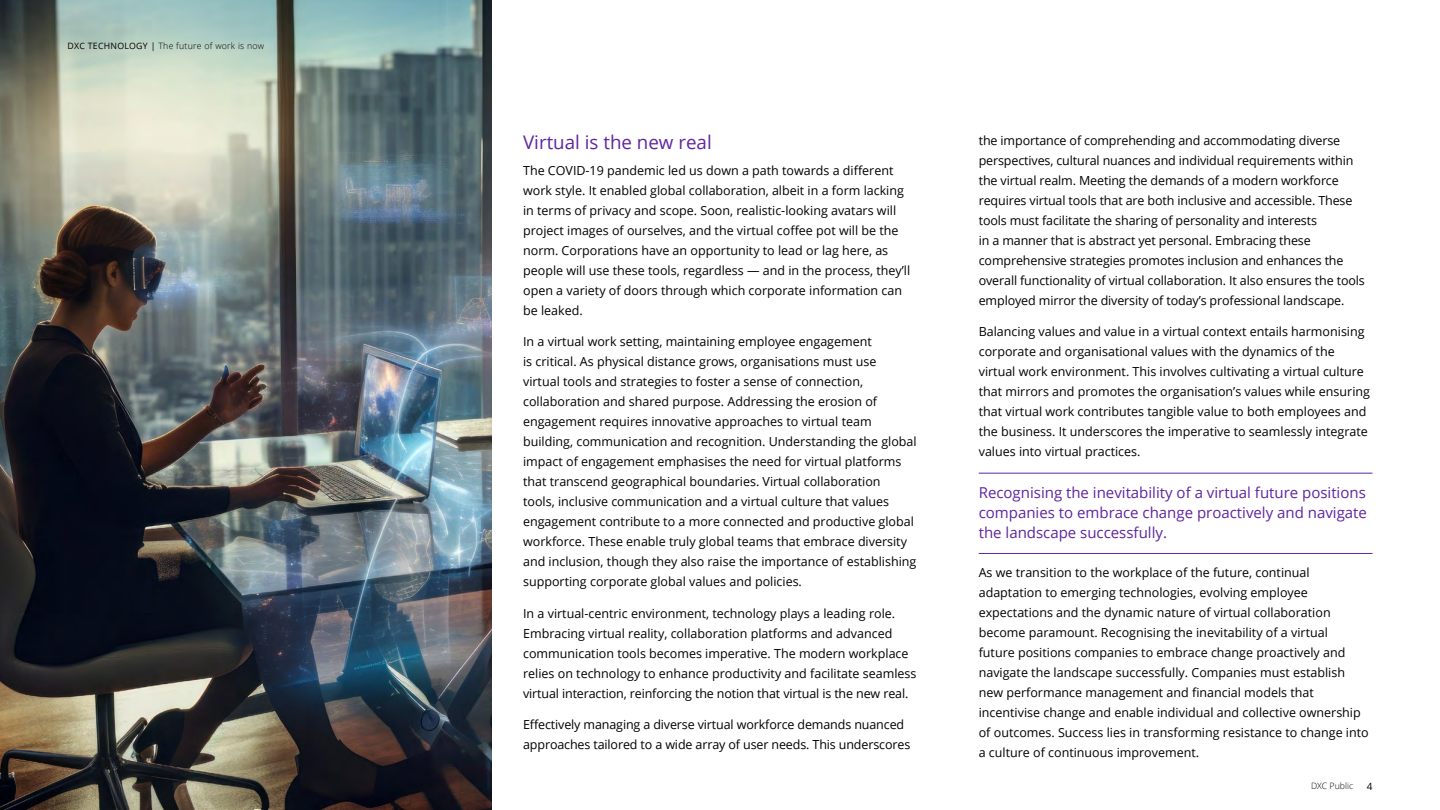
<style>
.page{position:relative;width:1440px;height:810px;background:#fff}
.page>*{position:absolute;margin:0;border:0;box-sizing:border-box;transform-origin:0 0}
.t1{font:18.75px "Open Sans";color:#5f249f}
.t2{font:15px/20px "Open Sans";color:#5f249f;text-align:justify}
.t3{font:12.5px/20px "Open Sans";color:#000}
.t4{font:10px "Open Sans";color:#000}
.t5{font:300 8.75px "Open Sans";letter-spacing:.03em;color:#000}
.t6{font:300 8.75px "Open Sans";color:#000}
.s1{font-weight:400}
</style>
<div class="page">
<img style="left:0;top:0;width:491px;height:810px">
<hr style="left:979px;top:473px;width:393px;height:1px;background:#5f249f">
<hr style="left:979px;top:553px;width:393px;height:1px;background:#5f249f">
<p class="t5" style="left:68px;top:40px;width:198px"><span class="s1">DXC TECHNOLOGY |</span> The future of work is now</p>
<h1 class="t1" style="left:523px;top:130px;width:190px">Virtual is the new real</h1>
<p class="t3" style="left:523px;top:160px;width:389px">The COVID-19 pandemic led us down a path towards a different work style. It enabled global collaboration, albeit in a form lacking in terms of privacy and scope. Soon, realistic-looking avatars will project images of ourselves, and the virtual coffee pot will be the norm. Corporations have an opportunity to lead or lag here, as people will use these tools, regardless — and in the process, they’ll open a variety of doors through which corporate information can be leaked.</p>
<p class="t3" style="left:523px;top:332px;width:395px">In a virtual work setting, maintaining employee engagement<br>is critical. As physical distance grows, organisations must use<br>virtual tools and strategies to foster a sense of connection, collaboration and shared purpose. Addressing the erosion of engagement requires innovative approaches to virtual team building, communication and recognition. Understanding the global impact of engagement emphasises the need for virtual platforms that transcend geographical boundaries. Virtual collaboration<br>tools, inclusive communication and a virtual culture that values engagement contribute to a more connected and productive global workforce. These enable truly global teams that embrace diversity and inclusion, though they also raise the importance of establishing supporting corporate global values and policies.</p>
<p class="t3" style="left:523px;top:603px;width:395px">In a virtual-centric environment, technology plays a leading role.<br>Embracing virtual reality, collaboration platforms and advanced communication tools becomes imperative. The modern workplace relies on technology to enhance productivity and facilitate seamless virtual interaction, reinforcing the notion that virtual is the new real.</p>
<p class="t3" style="left:523px;top:714px;width:389px">Effectively managing a diverse virtual workforce demands nuanced approaches tailored to a wide array of user needs. This underscores</p>
<p class="t3" style="left:979px;top:130px;width:388px">the importance of comprehending and accommodating diverse perspectives, cultural nuances and individual requirements within the virtual realm. Meeting the demands of a modern workforce requires virtual tools that are both inclusive and accessible. These tools must facilitate the sharing of personality and interests<br>in a manner that is abstract yet personal. Embracing these comprehensive strategies promotes inclusion and enhances the overall functionality of virtual collaboration. It also ensures the tools employed mirror the diversity of today’s professional landscape.</p>
<p class="t3" style="left:979px;top:321px;width:393px">Balancing values and value in a virtual context entails harmonising corporate and organisational values with the dynamics of the virtual work environment. This involves cultivating a virtual culture that mirrors and promotes the organisation’s values while ensuring that virtual work contributes tangible value to both employees and the business. It underscores the imperative to seamlessly integrate values into virtual practices.</p>
<p class="t2" style="left:979px;top:482px;width:390px">Recognising the inevitability of a virtual future positions companies to embrace change proactively and navigate the landscape successfully.</p>
<p class="t3" style="left:979px;top:562px;width:391px">As we transition to the workplace of the future, continual adaptation to emerging technologies, evolving employee expectations and the dynamic nature of virtual collaboration become paramount. Recognising the inevitability of a virtual<br>future positions companies to embrace change proactively and navigate the landscape successfully. Companies must establish new performance management and financial models that incentivise change and enable individual and collective ownership of outcomes. Success lies in transforming resistance to change into a culture of continuous improvement.</p>
<p class="t6" style="left:1311px;top:780px;width:44px">DXC Public</p>
<p class="t4" style="left:1367px;top:779px;width:7px">4</p>
</div>
